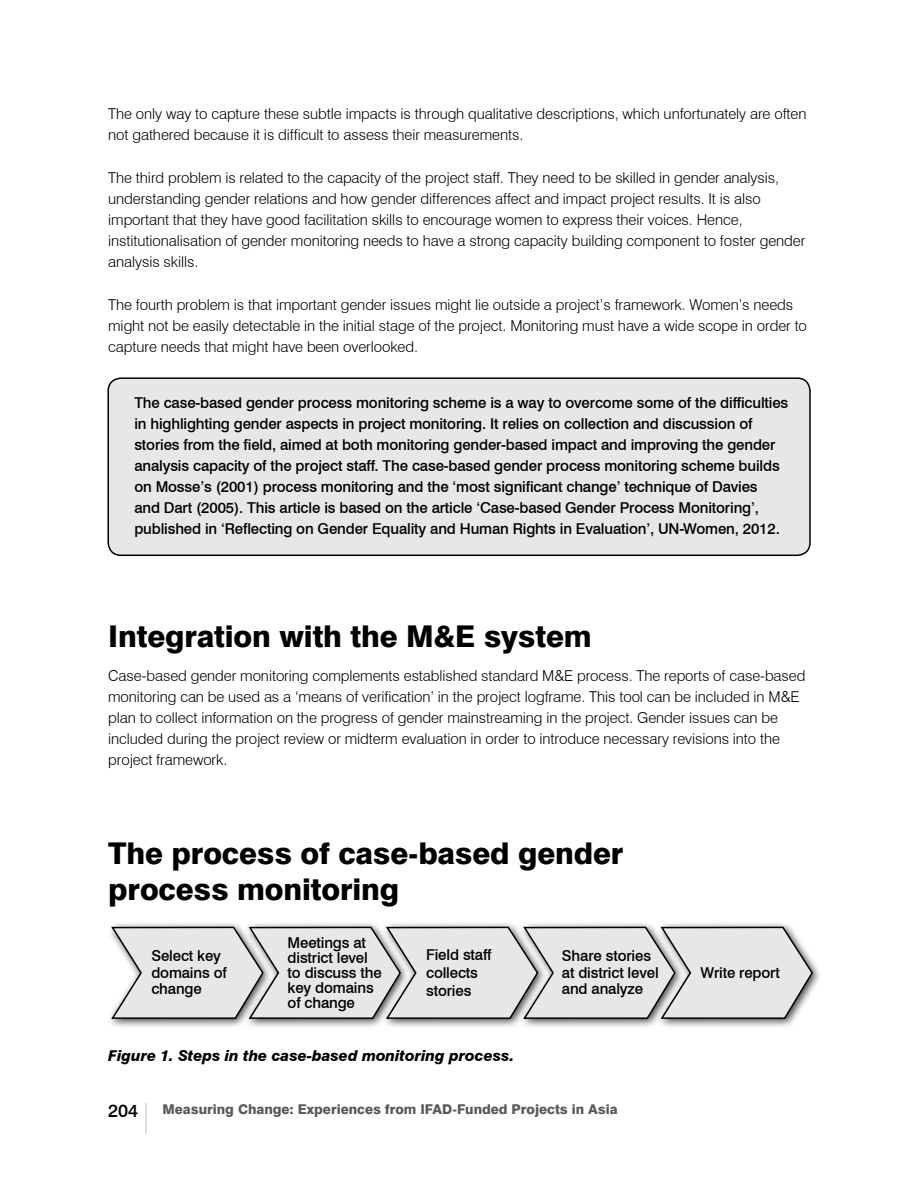
<style>
.page{position:relative;width:918px;height:1188px;background:#fff}
.page>*{position:absolute;margin:0;border:0;box-sizing:border-box;transform-origin:0 0}
.t1{font:800 30px/36px "Swiss 721 BT";letter-spacing:-.005em;color:#000}
.t2{font:500 18px "Swiss 721 BT";color:#000}
.t3{font:300 15px/21px "Swiss 721 BT";letter-spacing:-.005em;color:#000}
.t4{font:500 15px/21px "Swiss 721 BT";letter-spacing:-.01em;color:#000}
.t5{font:italic 800 15px "Swiss 721 BT";letter-spacing:-.005em;color:#000}
.t6{font:800 13.5px "Swiss 721 BT";color:#58595b}
</style>
<div class="page">
<hr style="left:145px;top:1104px;width:2px;height:30px;background:#dcdddf">
<div style="left:108px;top:378px;width:702px;height:177px;background:#e6e7e8;border-radius:13px"></div>
<div style="left:107px;top:377px;width:704px;height:179px;border:2px solid #000;border-radius:13px"></div>
<div style="left:134px;top:396px;width:659px;height:158px;background:#e6e7e8"></div>
<div style="left:107px;top:921px;width:715px;height:108px;background:#000;opacity:.75"></div>
<svg style="left:110px;top:926px;width:704px;height:94px;background:#d7d7d8"></svg>
<p class="t3" style="left:108px;top:103px;width:700px">The only way to capture these subtle impacts is through qualitative descriptions, which unfortunately are often not gathered because it is difficult to assess their measurements.</p>
<p class="t3" style="left:108px;top:167px;width:699px">The third problem is related to the capacity of the project staff. They need to be skilled in gender analysis, understanding gender relations and how gender differences affect and impact project results. It is also important that they have good facilitation skills to encourage women to express their voices. Hence, institutionalisation of gender monitoring needs to have a strong capacity building component to foster gender analysis skills.</p>
<p class="t3" style="left:108px;top:294px;width:700px">The fourth problem is that important gender issues might lie outside a project’s framework. Women’s needs might not be easily detectable in the initial stage of the project. Monitoring must have a wide scope in order to capture needs that might have been overlooked.</p>
<p class="t4" style="left:134px;top:392px;width:656px">The case-based gender process monitoring scheme is a way to overcome some of the difficulties in highlighting gender aspects in project monitoring. It relies on collection and discussion of stories from the field, aimed at both monitoring gender-based impact and improving the gender analysis capacity of the project staff. The case-based gender process monitoring scheme builds on Mosse’s (2001) process monitoring and the ‘most significant change’ technique of Davies<br>and Dart (2005). This article is based on the article ‘Case-based Gender Process Monitoring’, published in ‘Reflecting on Gender Equality and Human Rights in Evaluation’, UN-Women, 2012.</p>
<h1 class="t1" style="left:108px;top:618px;width:485px">Integration with the M&amp;E system</h1>
<p class="t3" style="left:108px;top:665px;width:699px">Case-based gender monitoring complements established standard M&amp;E process. The reports of case-based monitoring can be used as a ‘means of verification’ in the project logframe. This tool can be included in M&amp;E plan to collect information on the progress of gender mainstreaming in the project. Gender issues can be included during the project review or midterm evaluation in order to introduce necessary revisions into the project framework.</p>
<h1 class="t1" style="left:108px;top:835px;width:517px">The process of case-based gender process monitoring</h1>
<p class="t4" style="left:151px;top:948px;width:77px;line-height:16.5px">Select key domains of change</p>
<p class="t4" style="left:288px;top:935px;width:96px;line-height:15px">Meetings at district level to discuss the key domains of change</p>
<p class="t4" style="left:426px;top:945px;width:67px;line-height:18px">Field staff collects stories</p>
<p class="t4" style="left:562px;top:948px;width:98px;line-height:16.5px">Share stories at district level and analyze</p>
<p class="t5" style="left:108px;top:1046px;width:407px">Figure 1. Steps in the case-based monitoring process.</p>
<p class="t2" style="left:108px;top:1100px;width:32px">204</p>
<p class="t6" style="left:162px;top:1101px;width:457px">Measuring Change: Experiences from IFAD-Funded Projects in Asia</p>
<p class="t4" style="left:700px;top:962px;width:81px">Write report</p>
</div>
